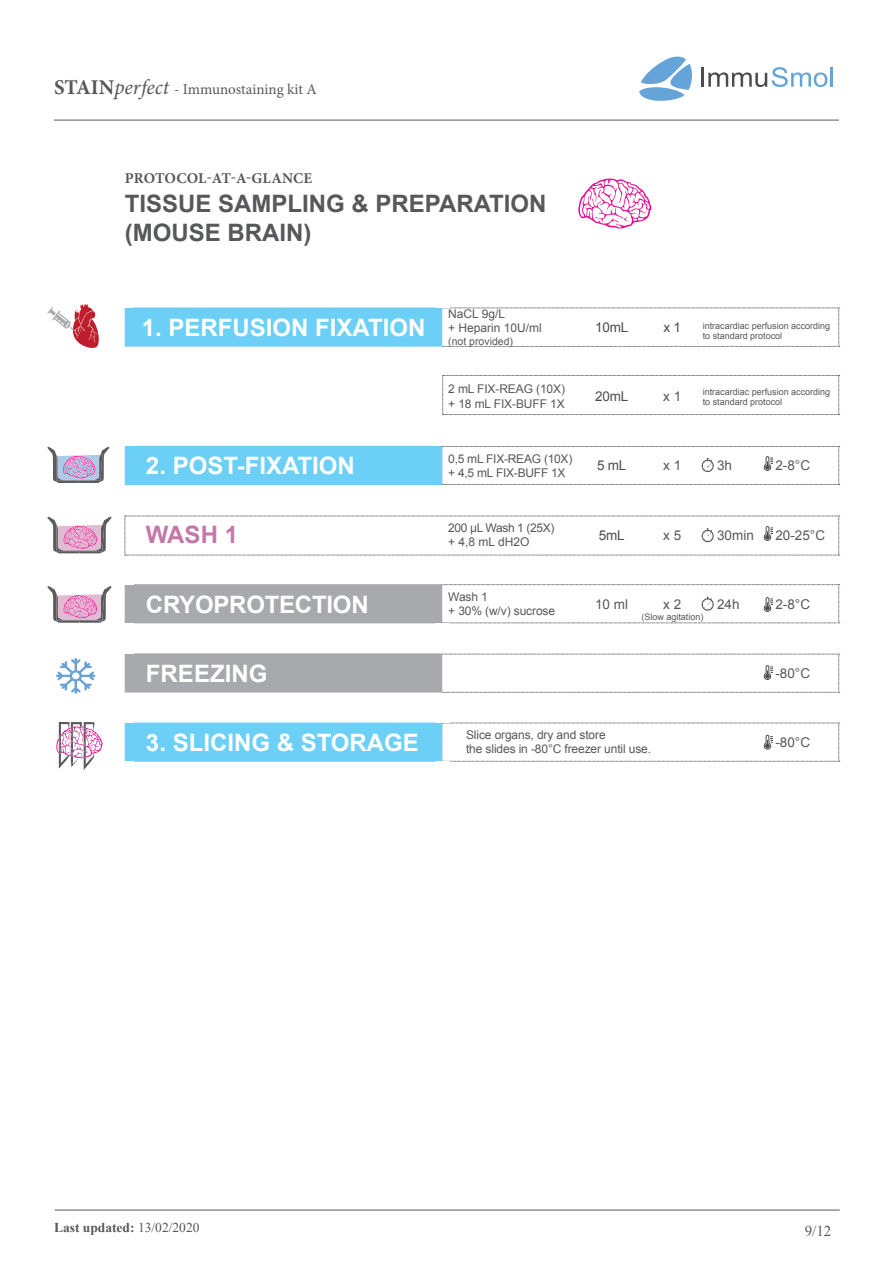
<style>
.page{position:relative;width:893px;height:1263px;background:#fff}
.page>*{position:absolute;margin:0;border:0;box-sizing:border-box;transform-origin:0 0}
.t1{font:700 24px "Arial";color:#fff}
.t2{font:700 24px/28.8px "Arial";color:#57585a}
.t3{font:700 24px "Arial";color:#c478a7}
.t4{font:15px "Minion Pro";color:#57585a}
.t5{font:700 15px "Minion Pro";letter-spacing:.005em;color:#57585a}
.t6{font:15px "Times New Roman";color:#57585a}
.t7{font:13.5px "Arial";color:#57585a}
.t8{font:700 13.5px "Times New Roman";color:#57585a}
.t9{font:13.5px "Arial";letter-spacing:-.02em;color:#4a4c4f}
.t10{font:12px/14.4px "Arial";letter-spacing:-.01em;color:#57585a}
.t11{font:12px/14.4px "Arial";letter-spacing:-.03em;color:#57585a}
.t12{font:12px "Times New Roman";color:#57585a}
.t13{font:10.5px "Arial";color:#57585a}
.t14{font:9px/10.8px "Arial";color:#57585a}
.s1{font-weight:700;font-size:21px}
.s2{font-style:italic;font-size:21px}
.s3{font-weight:400}
</style>
<div class="page">
<svg style="left:639px;top:57px;width:53px;height:44px"></svg>
<hr style="left:830px;top:67px;width:3px;height:20px;background:#64a4d8">
<hr style="left:701px;top:67px;width:3px;height:20px;background:#4a4c4f">
<svg style="left:708px;top:67px;width:119px;height:20px"></svg>
<hr style="left:54px;top:120px;width:785px;height:1px;background:#57585a">
<hr style="left:55px;top:1210px;width:785px;height:1px;background:#57585a">
<svg style="left:442px;top:308px;width:398px;height:39px"></svg>
<svg style="left:125px;top:307px;width:317px;height:455px;fill:#6bcff6"></svg>
<div style="left:125px;top:347px;width:317px;height:30px;background:#fff"></div>
<div style="left:125px;top:416px;width:317px;height:30px;background:#fff"></div>
<div style="left:125px;top:485px;width:317px;height:30px;background:#fff"></div>
<div style="left:125px;top:554px;width:317px;height:30px;background:#fff"></div>
<div style="left:125px;top:692px;width:317px;height:30px;background:#fff"></div>
<svg style="left:442px;top:375px;width:398px;height:40px"></svg>
<svg style="left:441px;top:446px;width:399px;height:39px"></svg>
<svg style="left:125px;top:516px;width:715px;height:40px"></svg>
<svg style="left:125px;top:584px;width:715px;height:109px"></svg>
<svg style="left:441px;top:723px;width:399px;height:39px"></svg>
<svg style="left:578px;top:178px;width:74px;height:51px"></svg>
<svg style="left:47px;top:304px;width:52px;height:44px"></svg>
<svg style="left:47px;top:447px;width:62px;height:36px"></svg>
<svg style="left:47px;top:516px;width:65px;height:37px"></svg>
<svg style="left:56px;top:658px;width:39px;height:36px"></svg>
<svg style="left:47px;top:586px;width:65px;height:37px"></svg>
<svg style="left:56px;top:722px;width:47px;height:48px"></svg>
<div style="left:120px;top:623px;width:13px;height:30px;background:#fff"></div>
<div style="left:435px;top:623px;width:13px;height:30px;background:#fff"></div>
<p class="t4" style="left:54px;top:80px;width:264px"><span class="s1">STAIN</span><span class="s2">perfect</span> - Immunostaining kit A</p>
<p class="t5" style="left:125px;top:168px;width:189px">PROTOCOL-AT-A-GLANCE</p>
<h1 class="t2" style="left:125px;top:189px;width:423px">TISSUE SAMPLING &amp; PREPARATION (MOUSE BRAIN)</h1>
<h1 class="t1" style="left:142px;top:314px;width:285px">1. PERFUSION FIXATION</h1>
<p class="t10" style="left:448px;top:307px;width:95px">NaCL 9g/L<br>+ Heparin 10U/ml</p>
<p class="t13" style="left:448px;top:335px;width:66px">(not provided)</p>
<p class="t9" style="left:595px;top:320px;width:34px">10mL</p>
<p class="t9" style="left:663px;top:320px;width:19px">x 1</p>
<p class="t10" style="left:448px;top:382px;width:118px">2 mL FIX-REAG (10X) + 18 mL FIX-BUFF 1X</p>
<p class="t9" style="left:595px;top:389px;width:34px">20mL</p>
<p class="t7" style="left:663px;top:389px;width:20px">x 1</p>
<p class="t14" style="left:703px;top:320px;width:129px">intracardiac perfusion according to standard protocol</p>
<p class="t14" style="left:703px;top:386px;width:129px">intracardiac perfusion according to standard protocol</p>
<h1 class="t1" style="left:146px;top:452px;width:210px">2. POST-FIXATION</h1>
<p class="t10" style="left:448px;top:451px;width:126px">0,5 mL FIX-REAG (10X) + 4,5 mL FIX-BUFF 1X</p>
<p class="t9" style="left:597px;top:458px;width:31px">5 mL</p>
<p class="t7" style="left:663px;top:458px;width:20px">x 1</p>
<p class="t7" style="left:717px;top:458px;width:17px">3h</p>
<p class="t7" style="left:775px;top:458px;width:36px">2-8°C</p>
<h1 class="t3" style="left:146px;top:522px;width:94px">WASH 1</h1>
<p class="t11" style="left:448px;top:520px;width:108px">200 µL Wash 1 (25X) + 4,8 mL dH2O</p>
<p class="t9" style="left:599px;top:527px;width:27px">5mL</p>
<p class="t7" style="left:663px;top:527px;width:20px">x 5</p>
<p class="t7" style="left:717px;top:527px;width:38px">30min</p>
<p class="t7" style="left:775px;top:527px;width:51px">20-25°C</p>
<h1 class="t1" style="left:146px;top:591px;width:224px">CRYOPROTECTION</h1>
<p class="t10" style="left:448px;top:590px;width:108px">Wash 1<br>+ 30% (w/v) sucrose</p>
<p class="t7" style="left:595px;top:596px;width:35px">10 ml</p>
<p class="t7" style="left:663px;top:596px;width:20px">x 2</p>
<p class="t7" style="left:717px;top:596px;width:24px">24h</p>
<p class="t7" style="left:775px;top:596px;width:36px">2-8°C</p>
<p class="t14" style="left:641px;top:612px;width:64px">(Slow agitation)</p>
<h1 class="t1" style="left:146px;top:660px;width:123px">FREEZING</h1>
<p class="t7" style="left:775px;top:666px;width:36px">-80°C</p>
<p class="t10" style="left:466px;top:727px;width:187px">Slice organs, dry and store<br>the slides in -80°C freezer until use.</p>
<h1 class="t1" style="left:146px;top:729px;width:274px">3. SLICING &amp; STORAGE</h1>
<p class="t7" style="left:775px;top:735px;width:36px">-80°C</p>
<p class="t8" style="left:54px;top:1220px;width:147px">Last updated: <span class="s3">13/02/2020</span></p>
<p class="t12" style="left:60px;top:1223px;width:128px">Last-updated : 02/07/2015</p>
<p class="t6" style="left:805px;top:1222px;width:28px">9/12</p>
</div>
